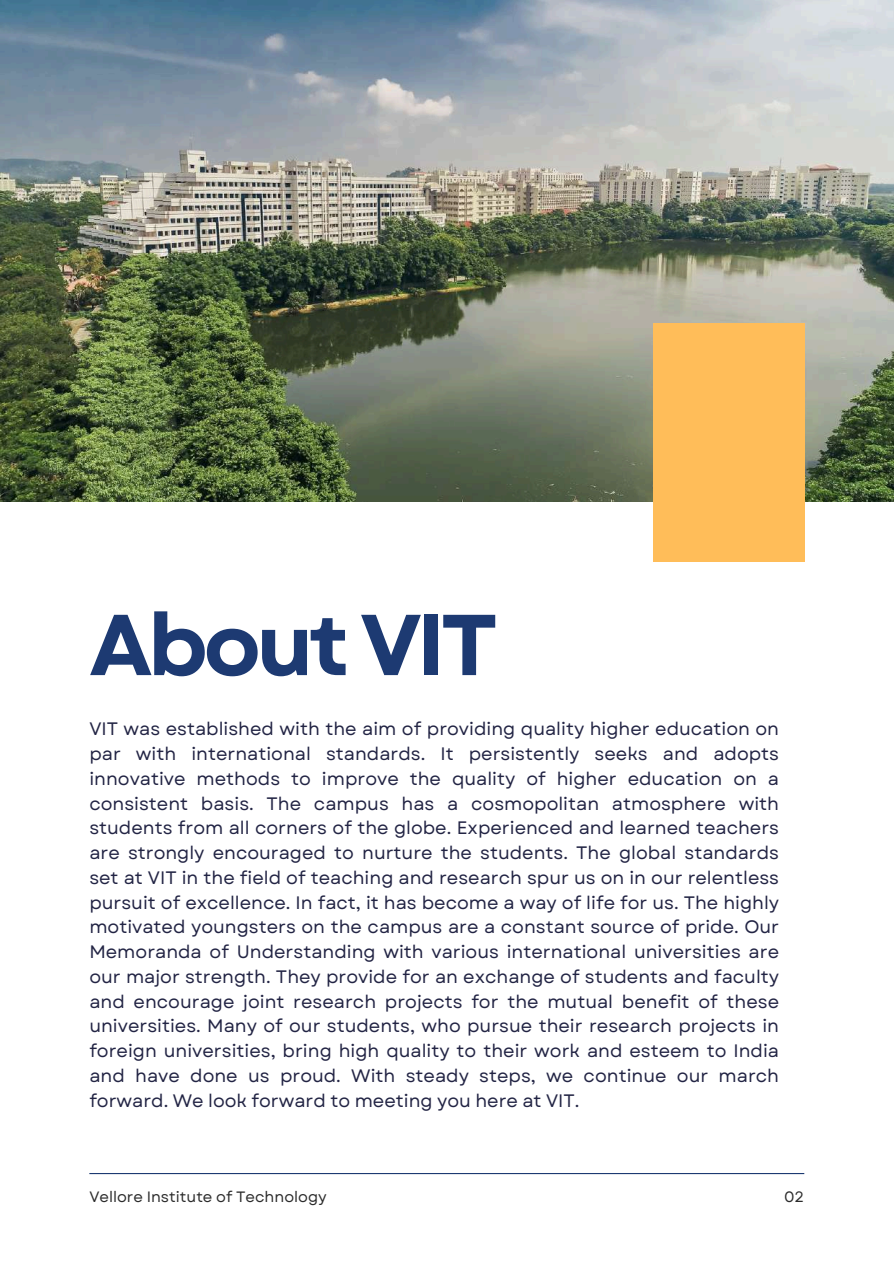
<style>
.page{position:relative;width:894px;height:1264px;background:#fff}
.page>*{position:absolute;margin:0;border:0;box-sizing:border-box;transform-origin:0 0}
.t1{font:700 86.1px "Garet";letter-spacing:-.055em;color:#1d3a72}
.t2{font:18px/24.8px "Garet";color:#222444;text-align:justify}
.t3{font:15px "Garet";color:#2b2b2b}
</style>
<div class="page">
<hr style="left:89px;top:1172px;width:715px;height:2px;background:#1d3a72">
<img style="left:0;top:0;width:893px;height:502px">
<div style="left:652px;top:323px;width:152px;height:238px;background:#ffbd59"></div>
<h1 class="t1" style="left:89px;top:583px;width:410px">About VIT</h1>
<p class="t2" style="left:89px;top:716px;width:691px">VIT was established with the aim of providing quality higher education on par with international standards. It persistently seeks and adopts innovative methods to improve the quality of higher education on a consistent basis. The campus has a cosmopolitan atmosphere with students from all corners of the globe. Experienced and learned teachers are strongly encouraged to nurture the students. The global standards set at VIT in the field of teaching and research spur us on in our relentless pursuit of excellence. In fact, it has become a way of life for us. The highly motivated youngsters on the campus are a constant source of pride. Our Memoranda of Understanding with various international universities are our major strength. They provide for an exchange of students and faculty and encourage joint research projects for the mutual benefit of these universities. Many of our students, who pursue their research projects in foreign universities, bring high quality to their work and esteem to India and have done us proud. With steady steps, we continue our march forward. We look forward to meeting you here at VIT.</p>
<p class="t3" style="left:89px;top:1185px;width:239px">Vellore Institute of Technology</p>
<p class="t3" style="left:783px;top:1185px;width:22px">02</p>
</div>
